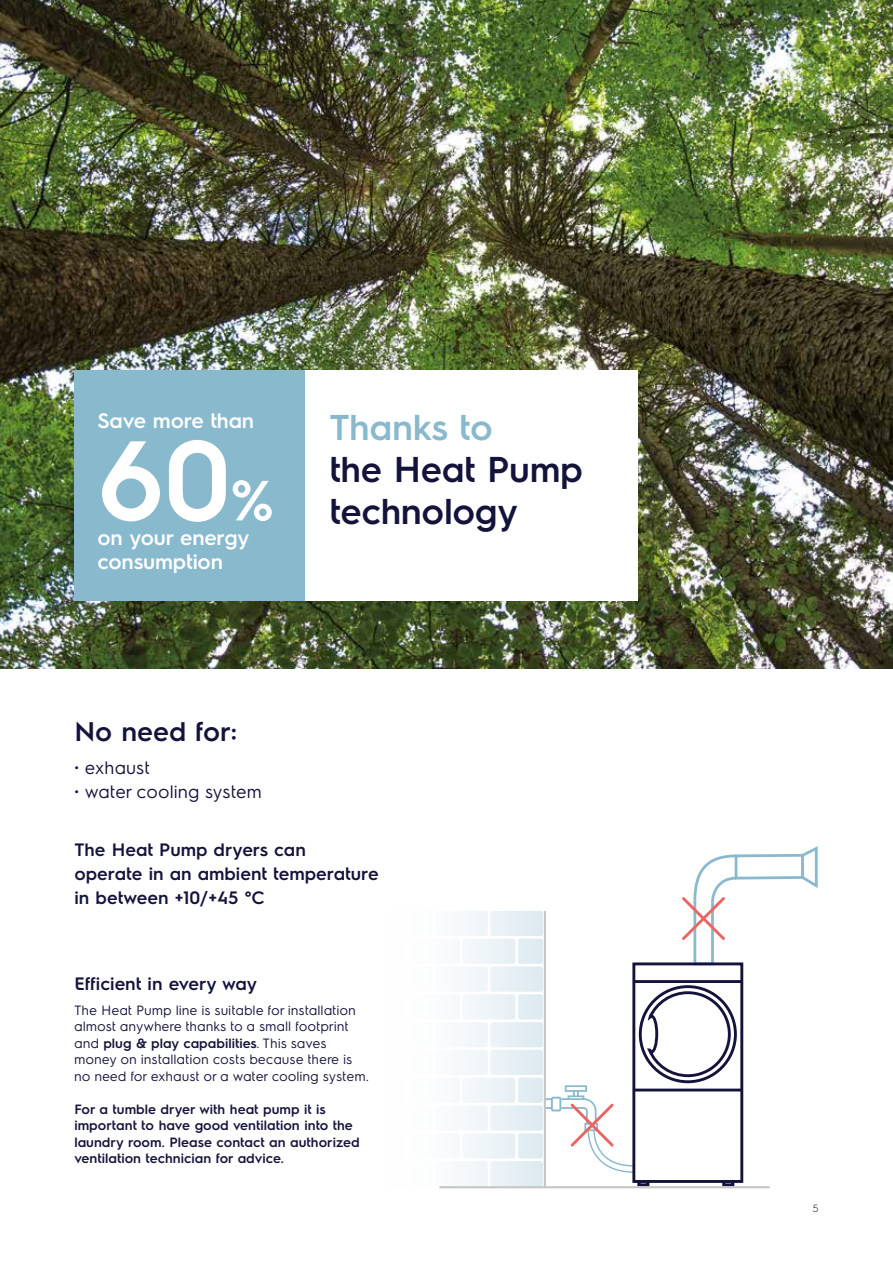
<style>
.page{position:relative;width:893px;height:1263px;background:#fff}
.page>*{position:absolute;margin:0;border:0;box-sizing:border-box;transform-origin:0 0}
.t1{font:600 113.4px "Electrolux Sans";color:#fff}
.t2{font:600 36px/42px "Electrolux Sans";letter-spacing:-.01em;color:#14133b}
.t3{font:600 36px "Electrolux Sans";letter-spacing:-.01em;color:#89b9cd}
.t4{font:600 27px "Electrolux Sans";color:#14133b}
.t5{font:600 21px/24px "Electrolux Sans";letter-spacing:-.01em;color:#fff}
.t6{font:600 18px/24px "Electrolux Sans";color:#14133b}
.t7{font:18px "Electrolux Sans";color:#14133b}
.t8{font:13.5px/16.5px "Electrolux Sans";color:#14133b}
.t9{font:600 13.5px/16.5px "Electrolux Sans";color:#14133b}
.t10{font:300 10.5px "Electrolux Sans";color:#14133b}
.s1{font-size:56.7px}
.s2{font-weight:600}
</style>
<div class="page">
<div style="left:632px;top:962px;width:111px;height:221px;border:3px solid #14133b"></div>
<hr style="left:634px;top:980px;width:108px;height:3px;background:#14133b">
<hr style="left:634px;top:1088px;width:108px;height:3px;background:#14133b">
<div style="left:639px;top:985px;width:98px;height:98px;border:3px solid #14133b;border-radius:50%"></div>
<svg style="left:648px;top:990px;width:84px;height:88px"></svg>
<div style="left:637px;top:1180px;width:12px;height:6px;border:3px solid #14133b"></div>
<div style="left:722px;top:1180px;width:12px;height:6px;border:3px solid #14133b"></div>
<svg style="left:679px;top:846px;width:139px;height:121px"></svg>
<svg style="left:546px;top:1085px;width:89px;height:88px"></svg>
<hr style="left:440px;top:1186px;width:329px;height:2px;background:#c6c6c6">
<hr style="left:544px;top:912px;width:2px;height:275px;background:#c6c6c6">
<svg style="left:465px;top:911px;width:78px;height:164px"></svg>
<img style="left:0;top:0;width:893px;height:669px">
<div style="left:74px;top:370px;width:231px;height:230px;background:#89b9cd"></div>
<div style="left:305px;top:370px;width:333px;height:230px;background:#fff"></div>
<h3 class="t5" style="left:97px;top:407px;width:158px">Save more than</h3>
<h1 class="t1" style="left:97px;top:401px;width:178px">60<span class="s1">%</span></h1>
<h3 class="t5" style="left:97px;top:525px;width:153px">on your energy consumption</h3>
<h2 class="t3" style="left:329px;top:402px;width:165px">Thanks to</h2>
<h2 class="t2" style="left:329px;top:446px;width:255px">the Heat Pump technology</h2>
<h3 class="t4" style="left:74px;top:712px;width:164px">No need for:</h3>
<h3 class="t7" style="left:74px;top:755px;width:78px">• exhaust</h3>
<h3 class="t7" style="left:74px;top:779px;width:189px">• water cooling system</h3>
<h3 class="t6" style="left:74px;top:836px;width:306px">The Heat Pump dryers can<br>operate in an ambient temperature in between +10/+45 °C</h3>
<h3 class="t6" style="left:74px;top:970px;width:184px">Efficient in every way</h3>
<p class="t8" style="left:74px;top:1001px;width:296px">The Heat Pump line is suitable for installation almost anywhere thanks to a small footprint and <span class="s2">plug &amp; play capabilities</span>. This saves money on installation costs because there is no need for exhaust or a water cooling system.</p>
<p class="t9" style="left:74px;top:1100px;width:287px">For a tumble dryer with heat pump it is important to have good ventilation into the laundry room. Please contact an authorized ventilation technician for advice.</p>
<p class="t10" style="left:812px;top:1201px;width:8px">5</p>
</div>
